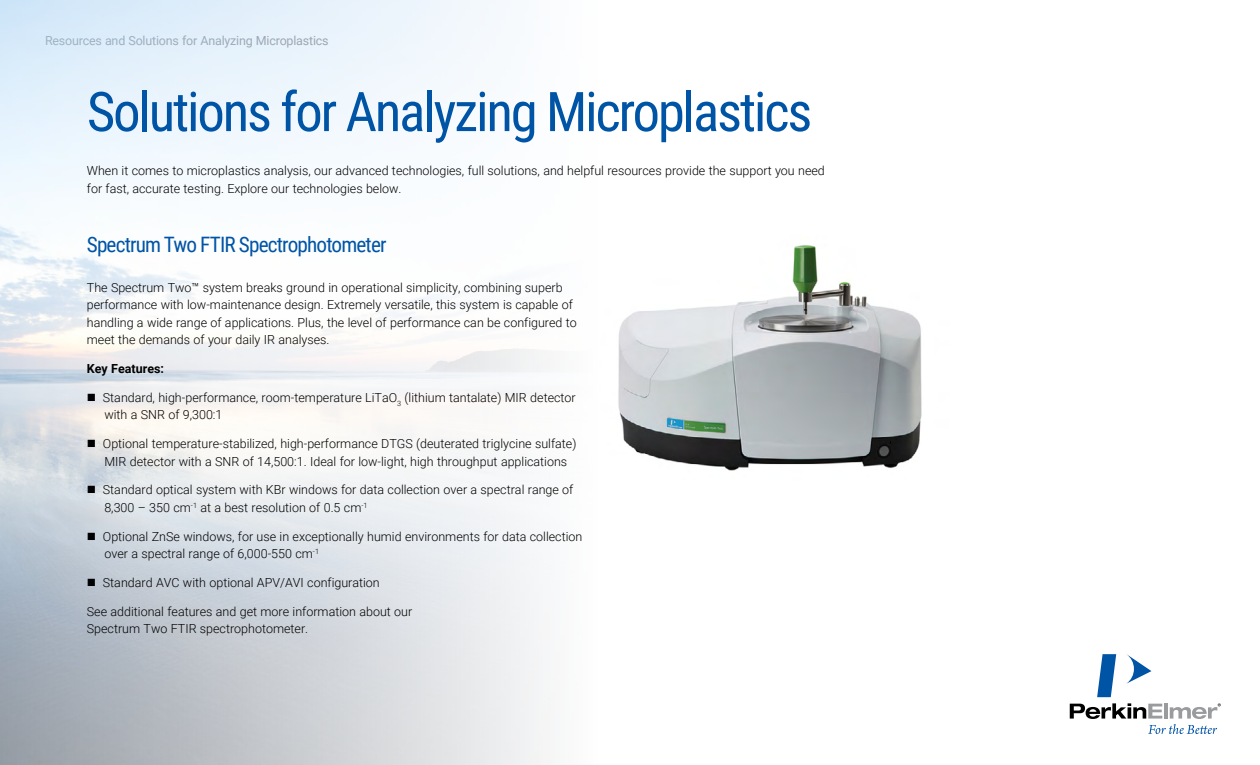
<style>
.page{position:relative;width:1260px;height:765px;background:#fff}
.page>*{position:absolute;margin:0;border:0;box-sizing:border-box;transform-origin:0 0}
.t1{font:54.75px "Roboto Condensed";letter-spacing:-.04em;color:#0054a6}
.t2{font:21.25px "Roboto Condensed";letter-spacing:-.04em;color:#0054a6}
.t3{font:300 12.5px/17.5px "Roboto";color:#000}
.t4{font:12.5px "Roboto";letter-spacing:-.015em;color:#999b9e}
.t5{font:700 12.5px "Roboto";color:#000}
</style>
<div class="page">
<svg style="left:1127px;top:654px;width:24px;height:30px"></svg>
<svg style="left:1097px;top:654px;width:19px;height:43px"></svg>
<svg style="left:1070px;top:703px;width:151px;height:31px"></svg>
<img style="left:618px;top:245px;width:304px;height:226px">
<p class="t4" style="left:45px;top:32px;width:285px">Resources and Solutions for Analyzing Microplastics</p>
<h1 class="t1" style="left:87px;top:73px;width:727px">Solutions for Analyzing Microplastics</h1>
<p class="t3" style="left:87px;top:162px;width:740px">When it comes to microplastics analysis, our advanced technologies, full solutions, and helpful resources provide the support you need for fast, accurate testing. Explore our technologies below.</p>
<h2 class="t2" style="left:87px;top:229px;width:301px">Spectrum Two FTIR Spectrophotometer</h2>
<p class="t3" style="left:87px;top:278px;width:492px">The Spectrum Two™ system breaks ground in operational simplicity, combining superb performance with low-maintenance design. Extremely versatile, this system is capable of handling a wide range of applications. Plus, the level of performance can be configured to meet the demands of your daily IR analyses.</p>
<p class="t5" style="left:87px;top:360px;width:79px">Key Features:</p>
<p class="t3" style="left:104px;top:388px;width:473px;text-indent:-18px">■ Standard, high-performance, room-temperature LiTaO<sub>3</sub> (lithium tantalate) MIR detector with a SNR of 9,300:1</p>
<p class="t3" style="left:104px;top:434px;width:474px;text-indent:-18px">■ Optional temperature-stabilized, high-performance DTGS (deuterated triglycine sulfate)<br>MIR detector with a SNR of 14,500:1. Ideal for low-light, high throughput applications</p>
<p class="t3" style="left:104px;top:481px;width:471px;text-indent:-18px">■ Standard optical system with KBr windows for data collection over a spectral range of<br>8,300 – 350 cm<sup>-1</sup> at a best resolution of 0.5 cm<sup>-1</sup></p>
<p class="t3" style="left:104px;top:527px;width:480px;text-indent:-18px">■ Optional ZnSe windows, for use in exceptionally humid environments for data collection over a spectral range of 6,000-550 cm<sup>-1</sup></p>
<p class="t3" style="left:87px;top:573px;width:294px">■ Standard AVC with optional APV/AVI configuration</p>
<p class="t3" style="left:87px;top:602px;width:327px">See additional features and get more information about our<br>Spectrum Two FTIR spectrophotometer.</p>
</div>
